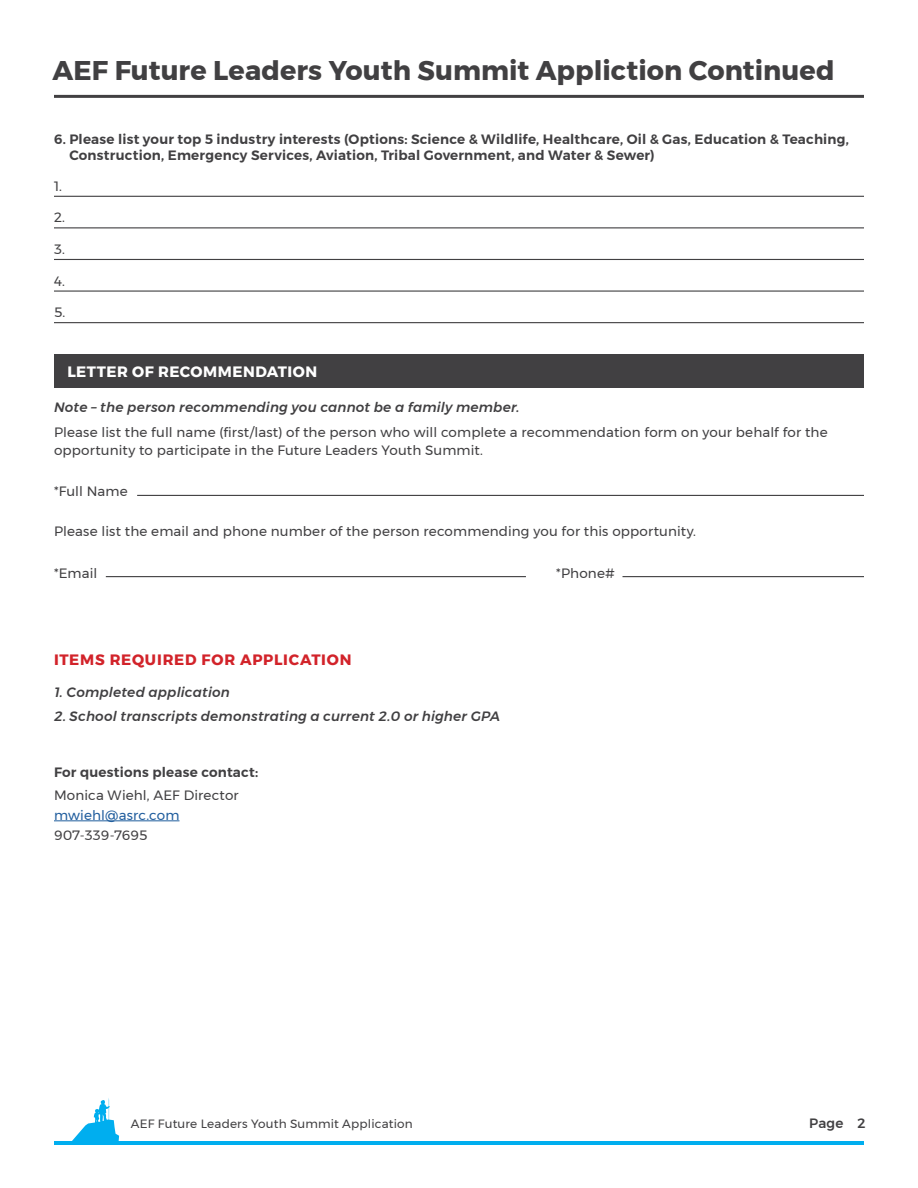
<style>
.page{position:relative;width:918px;height:1188px;background:#fff}
.page>*{position:absolute;margin:0;border:0;box-sizing:border-box;transform-origin:0 0}
.t1{font:700 27px "Montserrat";color:#414042}
.t2{font:700 15px "Montserrat";letter-spacing:.05em;color:#d2232a}
.t3{font:700 15px "Montserrat";letter-spacing:.035em;color:#fff}
.t4{font:13.5px/18px "Montserrat";letter-spacing:.01em;color:#414042}
.t5{font:600 13.5px/16.2px "Montserrat";letter-spacing:.015em;color:#414042}
.t6{font:italic 500 13.5px "Montserrat";letter-spacing:.01em;color:#414042}
.t7{font:13.5px "Montserrat";letter-spacing:.01em;color:#215e9e}
.t8{font:500 13.5px "Montserrat";color:#414042}
.t9{font:12px "Montserrat";letter-spacing:.015em;color:#414042}
</style>
<div class="page">
<svg style="left:72px;top:1098px;width:47px;height:43px"></svg>
<hr style="left:54px;top:1141px;width:810px;height:4px;background:#00aeef">
<hr style="left:54px;top:821px;width:125px;height:1px;background:#215e9e">
<div style="left:54px;top:354px;width:810px;height:33px;background:#414042"></div>
<hr style="left:54px;top:196px;width:810px;height:1px;background:#414042">
<hr style="left:54px;top:259px;width:810px;height:1px;background:#414042">
<hr style="left:54px;top:227px;width:810px;height:1px;background:#414042">
<hr style="left:54px;top:291px;width:810px;height:1px;background:#414042">
<hr style="left:54px;top:322px;width:810px;height:1px;background:#414042">
<hr style="left:137px;top:495px;width:727px;height:1px;background:#414042">
<hr style="left:106px;top:576px;width:420px;height:1px;background:#414042">
<hr style="left:622px;top:576px;width:242px;height:1px;background:#414042">
<hr style="left:54px;top:95px;width:810px;height:3px;background:#414042">
<h1 class="t1" style="left:52px;top:49px;width:784px">AEF Future Leaders Youth Summit Appliction Continued</h1>
<p class="t5" style="left:69px;top:131px;width:781px;text-indent:-15px">6. Please list your top 5 industry interests (Options: Science &amp; Wildlife, Healthcare, Oil &amp; Gas, Education &amp; Teaching,<br>Construction, Emergency Services, Aviation, Tribal Government, and Water &amp; Sewer)</p>
<p class="t4" style="left:54px;top:177px;width:10px">1.</p>
<p class="t4" style="left:54px;top:208px;width:13px">2.</p>
<p class="t4" style="left:54px;top:240px;width:12px">3.</p>
<p class="t4" style="left:54px;top:272px;width:13px">4.</p>
<p class="t4" style="left:54px;top:303px;width:13px">5.</p>
<p class="t3" style="left:68px;top:359px;width:251px">LETTER OF RECOMMENDATION</p>
<p class="t6" style="left:54px;top:397px;width:467px">Note – the person recommending you cannot be a family member.</p>
<p class="t4" style="left:54px;top:423px;width:775px">Please list the full name (first/last) of the person who will complete a recommendation form on your behalf for the opportunity to participate in the Future Leaders Youth Summit.</p>
<p class="t4" style="left:54px;top:482px;width:75px">*Full Name</p>
<p class="t4" style="left:54px;top:522px;width:644px">Please list the email and phone number of the person recommending you for this opportunity.</p>
<p class="t4" style="left:54px;top:564px;width:45px">*Email</p>
<p class="t4" style="left:556px;top:564px;width:60px">*Phone#</p>
<p class="t2" style="left:54px;top:648px;width:299px">ITEMS REQUIRED FOR APPLICATION</p>
<p class="t6" style="left:54px;top:681px;width:177px">1. Completed application</p>
<p class="t6" style="left:54px;top:706px;width:448px">2. School transcripts demonstrating a current 2.0 or higher GPA</p>
<p class="t5" style="left:54px;top:764px;width:206px">For questions please contact:</p>
<p class="t4" style="left:54px;top:786px;width:186px">Monica Wiehl, AEF Director</p>
<p class="t7" style="left:54px;top:805px;width:127px">mwiehl@asrc.com</p>
<p class="t4" style="left:54px;top:826px;width:95px">907-339-7695</p>
<p class="t9" style="left:131px;top:1115px;width:283px">AEF Future Leaders Youth Summit Application</p>
<p class="t8" style="left:809px;top:1113px;width:58px">Page 2</p>
</div>
